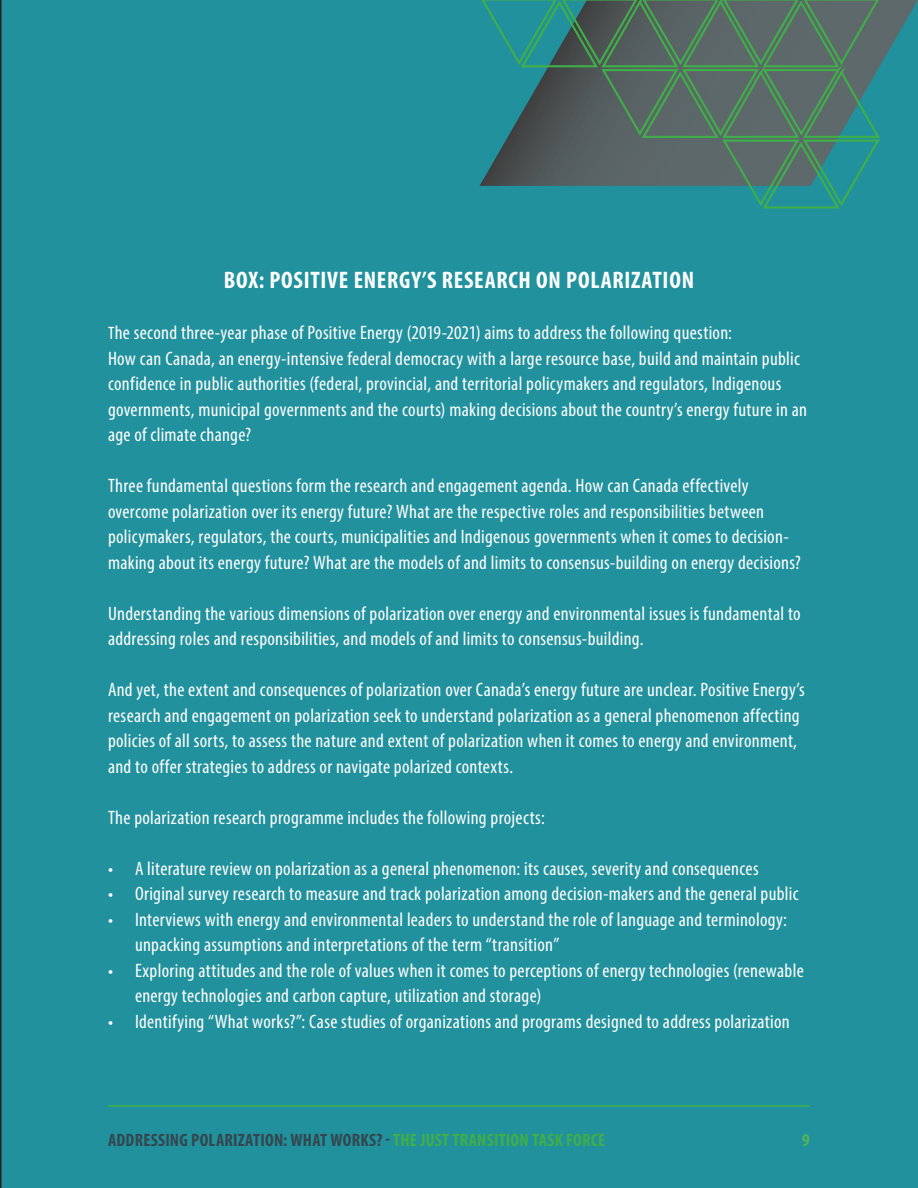
<style>
.page{position:relative;width:918px;height:1188px;background:#21919d}
.page>*{position:absolute;margin:0;border:0;box-sizing:border-box;transform-origin:0 0}
.t1{font:700 condensed 24px "Myriad Pro";letter-spacing:.03em;color:#fff}
.t2{font:condensed 19.5px/25.5px "Myriad Pro";letter-spacing:.015em;color:#fff}
.t3{font:700 condensed 18px "Myriad Pro";letter-spacing:.01em;color:#34474f}
.t4{font:700 condensed 18px "Myriad Pro";color:#56b455}
.s1{font-size:18px}
.s2{color:#40ae49}
</style>
<div class="page">
<hr style="left:108px;top:1105px;width:702px;height:2px;background:#40ae49">
<svg style="left:882px;top:0;width:36px;height:186px;background:#2b8a94"></svg>
<svg style="left:479px;top:0;width:403px;height:210px;background:#46746f"></svg>
<p class="t1" style="left:224px;top:265px;width:472px">BOX: POSITIVE ENERGY’S RESEARCH ON POLARIZATION</p>
<p class="t2" style="left:108px;top:320px;width:626px"><span class="s1">T</span>he second three-year phase of Positive Energy (2019-2021) aims to address the following question:</p>
<p class="t2" style="left:108px;top:345px;width:700px">How can Canada, an energy-intensive federal democracy with a large resource base, build and maintain public confidence in public authorities (federal, provincial, and territorial policymakers and regulators, Indigenous governments, municipal governments and the courts) making decisions about the country’s energy future in an age of climate change?</p>
<p class="t2" style="left:108px;top:473px;width:694px">Three fundamental questions form the research and engagement agenda. How can Canada effectively overcome polarization over its energy future? What are the respective roles and responsibilities between policymakers, regulators, the courts, municipalities and Indigenous governments when it comes to decision&shy;making about its energy future? What are the models of and limits to consensus-building on energy decisions?</p>
<p class="t2" style="left:108px;top:600px;width:694px">Understanding the various dimensions of polarization over energy and environmental issues is fundamental to addressing roles and responsibilities, and models of and limits to consensus-building.</p>
<p class="t2" style="left:108px;top:677px;width:698px">And yet, the extent and consequences of polarization over Canada’s energy future are unclear. Positive Energy’s research and engagement on polarization seek to understand polarization as a general phenomenon affecting policies of all sorts, to assess the nature and extent of polarization when it comes to energy and environment, and to offer strategies to address or navigate polarized contexts.</p>
<p class="t2" style="left:108px;top:804px;width:438px">The polarization research programme includes the following projects:</p>
<p class="t2" style="left:108px;top:855px;width:652px">• A literature review on polarization as a general phenomenon: its causes, severity and consequences</p>
<p class="t2" style="left:108px;top:881px;width:692px">• Original survey research to measure and track polarization among decision-makers and the general public</p>
<p class="t2" style="left:135px;top:906px;width:653px;text-indent:-27px">• Interviews with energy and environmental leaders to understand the role of language and terminology: unpacking assumptions and interpretations of the term “transition”</p>
<p class="t2" style="left:135px;top:957px;width:670px;text-indent:-27px">• Exploring attitudes and the role of values when it comes to perceptions of energy technologies (renewable energy technologies and carbon capture, utilization and storage)</p>
<p class="t2" style="left:108px;top:1008px;width:683px">• Identifying “What works?”: Case studies of organizations and programs designed to address polarization</p>
<p class="t3" style="left:108px;top:1129px;width:499px">ADDRESSING POLARIZATION: WHAT WORKS? - <span class="s2">THE JUST TRANSITION TASK FORCE</span></p>
<p class="t4" style="left:802px;top:1129px;width:9px">9</p>
</div>
